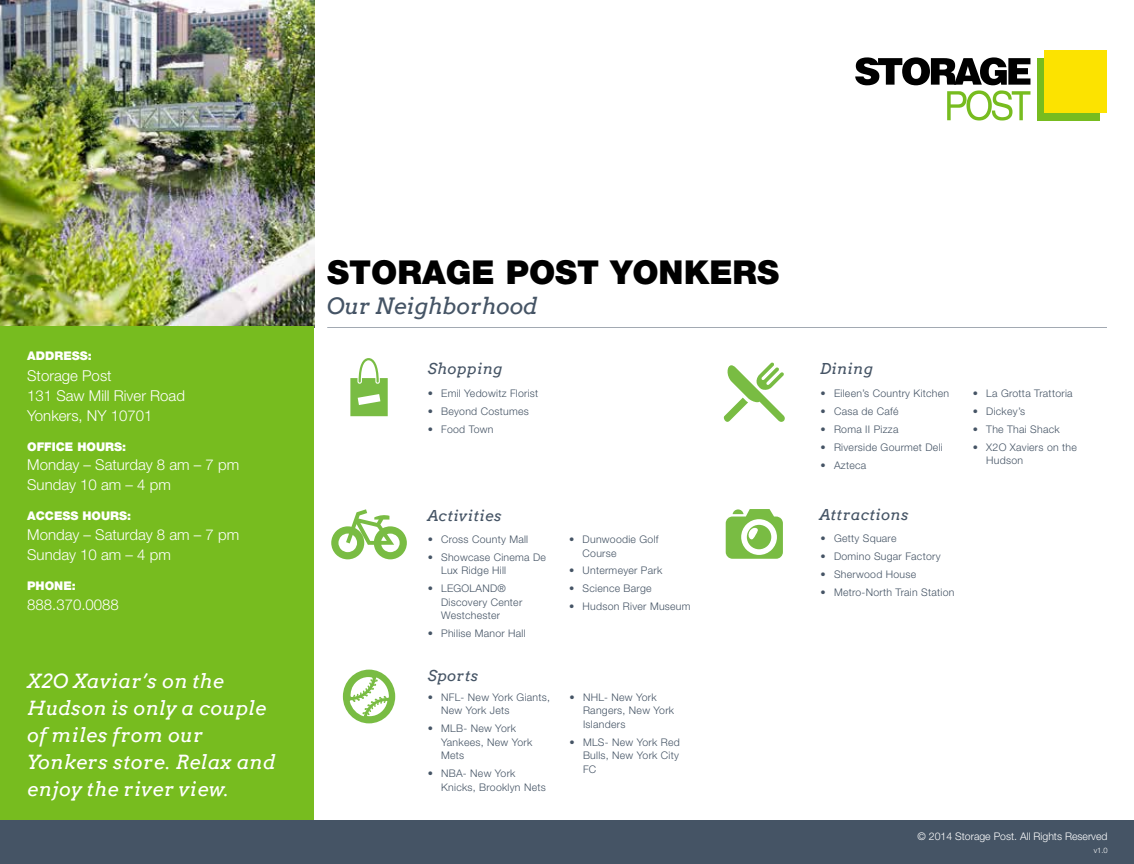
<style>
.page{position:relative;width:1134px;height:864px;background:#fff}
.page>*{position:absolute;margin:0;border:0;box-sizing:border-box;transform-origin:0 0}
.t1{font:900 33px "Helvetica Neue LT Std";color:#000}
.t2{font:italic 22.5px "Arvo";color:#455465}
.t3{font:italic 19.5px/27px "Arvo";letter-spacing:.025em;color:#fff}
.t4{font:300 15px/19.8px "Helvetica Neue LT Std";color:#fff}
.t5{font:italic 15px "Arvo";letter-spacing:.025em;color:#455465}
.t6{font:900 12px "Helvetica Neue LT Std";color:#fff}
.t7{font:300 10.5px/13.5px "Helvetica Neue LT Std";letter-spacing:.025em;color:#455465}
.t8{font:300 10.5px "Helvetica Neue LT Std";color:#fff}
.t9{font:300 7.5px "Helvetica Neue LT Std";color:#fff}
</style>
<div class="page">
<svg style="left:855px;top:57px;width:175px;height:64px"></svg>
<div style="left:1037px;top:58px;width:63px;height:62px;background:#77bc1f"></div>
<div style="left:1045px;top:51px;width:62px;height:62px;background:#fce300"></div>
<hr style="left:327px;top:327px;width:780px;height:1px;background:#455465">
<svg style="left:343px;top:670px;width:52px;height:53px"></svg>
<svg style="left:350px;top:358px;width:38px;height:58px"></svg>
<svg style="left:331px;top:509px;width:76px;height:50px"></svg>
<svg style="left:723px;top:362px;width:62px;height:60px"></svg>
<svg style="left:726px;top:509px;width:57px;height:50px"></svg>
<img style="left:0;top:0;width:314px;height:326px">
<div style="left:0;top:326px;width:314px;height:538px;background:#77bc1f"></div>
<div style="left:0;top:820px;width:1134px;height:44px;background:#455465"></div>
<p class="t6" style="left:27px;top:348px;width:66px">ADDRESS:</p>
<h3 class="t4" style="left:27px;top:366px;width:159px">Storage Post<br>131 Saw Mill River Road<br>Yonkers, NY 10701</h3>
<p class="t6" style="left:27px;top:439px;width:100px">OFFICE HOURS:</p>
<h3 class="t4" style="left:27px;top:455px;width:214px">Monday – Saturday 8 am – 7 pm<br>Sunday 10 am – 4 pm</h3>
<p class="t6" style="left:27px;top:509px;width:106px">ACCESS HOURS:</p>
<h3 class="t4" style="left:27px;top:525px;width:214px">Monday – Saturday 8 am – 7 pm<br>Sunday 10 am – 4 pm</h3>
<p class="t6" style="left:27px;top:578px;width:50px">PHONE:</p>
<h3 class="t4" style="left:27px;top:594px;width:93px">888.370.0088</h3>
<h3 class="t3" style="left:27px;top:668px;width:250px">X2O Xaviar’s on the<br>Hudson is only a couple of miles from our<br>Yonkers store. Relax and enjoy the river view.</h3>
<h1 class="t1" style="left:327px;top:252px;width:453px">STORAGE POST YONKERS</h1>
<h2 class="t2" style="left:327px;top:293px;width:212px">Our Neighborhood</h2>
<h3 class="t5" style="left:428px;top:360px;width:76px">Shopping</h3>
<h3 class="t5" style="left:820px;top:360px;width:55px">Dining</h3>
<p class="t7" style="left:428px;top:387px;width:112px">• Emil Yedowitz Florist</p>
<p class="t7" style="left:428px;top:404px;width:103px">• Beyond Costumes</p>
<p class="t7" style="left:428px;top:422px;width:67px">• Food Town</p>
<p class="t7" style="left:821px;top:387px;width:130px">• Eileen’s Country Kitchen</p>
<p class="t7" style="left:821px;top:404px;width:80px">• Casa de Café</p>
<p class="t7" style="left:821px;top:422px;width:79px">• Roma II Pizza</p>
<p class="t7" style="left:821px;top:440px;width:124px">• Riverside Gourmet Deli</p>
<p class="t7" style="left:821px;top:458px;width:47px">• Azteca</p>
<h3 class="t5" style="left:428px;top:507px;width:75px">Activities</h3>
<p class="t7" style="left:428px;top:532px;width:102px">• Cross County Mall</p>
<p class="t7" style="left:441px;top:550px;width:106px;text-indent:-14px">• Showcase Cinema De<br>Lux Ridge Hill</p>
<p class="t7" style="left:441px;top:582px;width:83px;text-indent:-14px">• LEGOLAND®<br>Discovery Center<br>Westchester</p>
<p class="t7" style="left:428px;top:626px;width:100px">• Philise Manor Hall</p>
<p class="t7" style="left:583px;top:532px;width:77px;text-indent:-14px">• Dunwoodie Golf<br>Course</p>
<p class="t7" style="left:569px;top:564px;width:95px">• Untermeyer Park</p>
<p class="t7" style="left:569px;top:582px;width:84px">• Science Barge</p>
<p class="t7" style="left:569px;top:599px;width:123px">• Hudson River Museum</p>
<h3 class="t5" style="left:820px;top:506px;width:90px">Attractions</h3>
<p class="t7" style="left:821px;top:531px;width:77px">• Getty Square</p>
<p class="t7" style="left:821px;top:549px;width:122px">• Domino Sugar Factory</p>
<p class="t7" style="left:821px;top:567px;width:97px">• Sherwood House</p>
<p class="t7" style="left:821px;top:585px;width:135px">• Metro-North Train Station</p>
<h3 class="t5" style="left:428px;top:667px;width:52px">Sports</h3>
<p class="t7" style="left:441px;top:690px;width:110px;text-indent:-14px">• NFL- New York Giants,<br>New York Jets</p>
<p class="t7" style="left:441px;top:721px;width:93px;text-indent:-14px">• MLB- New York<br>Yankees, New York<br>Mets</p>
<p class="t7" style="left:441px;top:766px;width:106px;text-indent:-14px">• NBA- New York<br>Knicks, Brooklyn Nets</p>
<p class="t7" style="left:583px;top:690px;width:93px;text-indent:-14px">• NHL- New York<br>Rangers, New York<br>Islanders</p>
<p class="t7" style="left:583px;top:735px;width:98px;text-align:justify;text-indent:-14px">• MLS- New York Red Bulls, New York City FC</p>
<p class="t7" style="left:973px;top:387px;width:101px">• La Grotta Trattoria</p>
<p class="t7" style="left:973px;top:404px;width:54px">• Dickey’s</p>
<p class="t7" style="left:973px;top:422px;width:88px">• The Thai Shack</p>
<p class="t7" style="left:986px;top:440px;width:92px;text-indent:-14px">• X2O Xaviers on the<br>Hudson</p>
<p class="t8" style="left:918px;top:830px;width:192px">© 2014 Storage Post. All Rights Reserved</p>
<p class="t9" style="left:1094px;top:846px;width:15px">v1.0</p>
</div>
